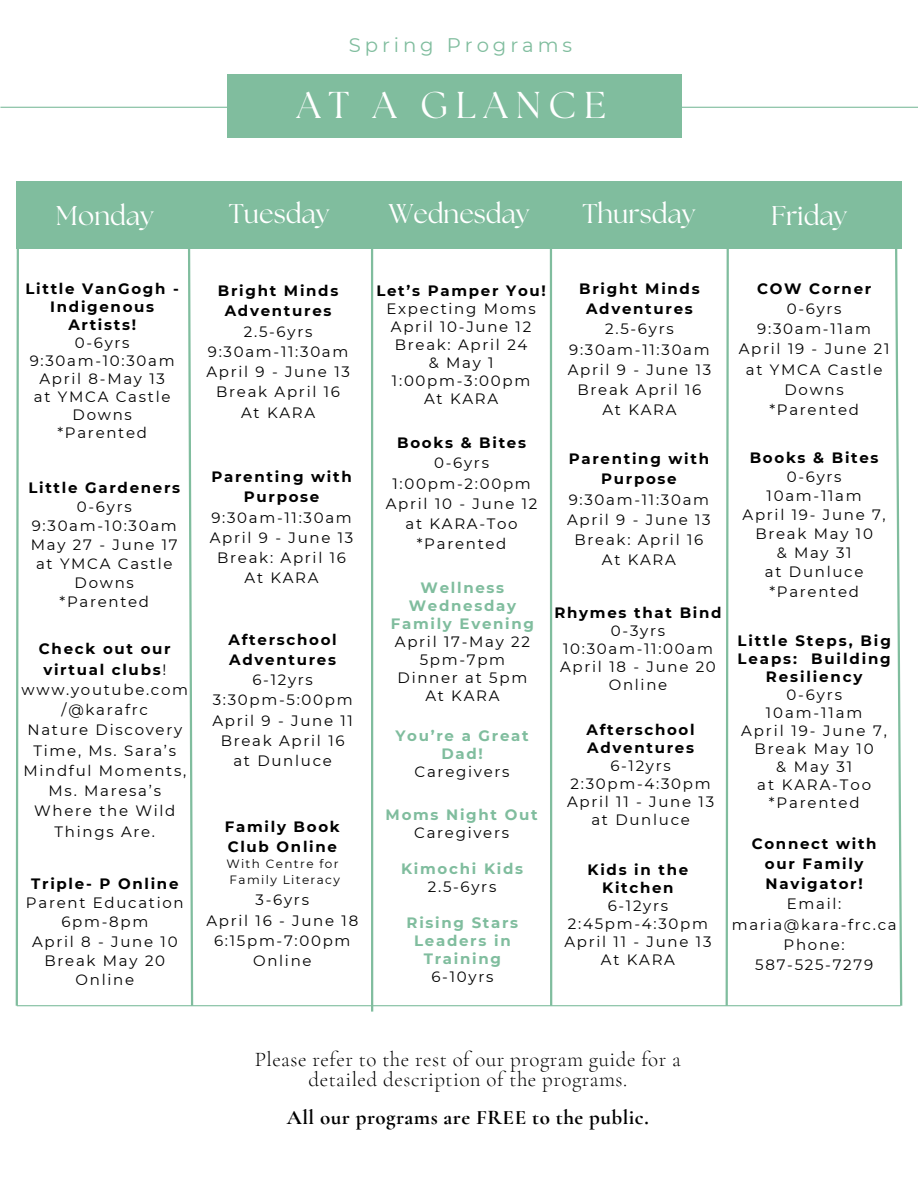
<style>
.page{position:relative;width:918px;height:1188px;background:#fff}
.page>*{position:absolute;margin:0;border:0;box-sizing:border-box;transform-origin:0 0}
.t1{font:37.35px "The Seasons";letter-spacing:.21em;color:#fff}
.t2{font:27px "The Seasons";color:#fff}
.t3{font:300 21px/19.2px "Cormorant Garamond";letter-spacing:.025em;color:#000;text-align:center}
.t4{font:700 21px "Cormorant Garamond";letter-spacing:.025em;color:#000}
.t5{font:19.65px "Montserrat";letter-spacing:.2em;color:#80bd9e}
.t6{font:15px/20.2px "Montserrat";letter-spacing:.115em;color:#000;text-align:center}
.t7{font:700 15px/18px "Montserrat";letter-spacing:.115em;color:#80bd9e;text-align:center}
.t8{font:700 15px "Montserrat";letter-spacing:.115em;color:#000}
.t9{font:12px "Montserrat";letter-spacing:.115em;color:#000}
.s1{font-weight:700}
.s2{font-weight:700;color:#80bd9e}
.s3{font-weight:400;color:#000}
</style>
<div class="page">
<hr style="left:0;top:107px;width:918px;height:1px;background:#80bd9e">
<div style="left:227px;top:74px;width:455px;height:63px;background:#80bd9e"></div>
<div style="left:20px;top:181px;width:881px;height:68px;background:#80bd9e"></div>
<hr style="left:371px;top:187px;width:2px;height:825px;background:#80bd9e">
<hr style="left:550px;top:184px;width:2px;height:822px;background:#80bd9e">
<svg style="left:187px;top:181px;width:7px;height:826px"></svg>
<svg style="left:724px;top:182px;width:6px;height:825px"></svg>
<hr style="left:17px;top:1005px;width:884px;height:1px;background:#80bd9e">
<svg style="left:15px;top:181px;width:5px;height:826px"></svg>
<svg style="left:894px;top:215px;width:9px;height:792px"></svg>
<h2 class="t5" style="left:349px;top:33px;width:225px">Spring Programs</h2>
<h1 class="t1" style="left:297px;top:88px;width:311px">AT A GLANCE</h1>
<h2 class="t2" style="left:56px;top:203px;width:100px">Monday</h2>
<h2 class="t2" style="left:229px;top:201px;width:102px">Tuesday</h2>
<h5 class="t2" style="left:389px;top:201px;width:142px">Wednesday</h5>
<h5 class="t2" style="left:771px;top:203px;width:78px">Friday</h5>
<h4 class="t2" style="left:582px;top:201px;width:114px">Thursday</h4>
<p class="t6" style="left:25px;top:279px;width:155px;line-height:18px"><span class="s1">Little VanGogh -<br>Indigenous<br>Artists!<br></span>0-6yrs<br>9:30am-10:30am<br>April 8-May 13<br>at YMCA Castle<br>Downs<br>*Parented</p>
<p class="t6" style="left:28px;top:478px;width:153px;line-height:19.2px"><span class="s1">Little Gardeners<br></span>0-6yrs<br>9:30am-10:30am<br>May 27 - June 17 at YMCA Castle<br>Downs *Parented</p>
<h5 class="t6" style="left:22px;top:639px;width:168px"><span class="s1">Check out our virtual clubs</span>! www.youtube.com /@karafrc<br>Nature Discovery<br>Time, Ms. Sara’s<br>Mindful Moments,<br>Ms. Maresa’s<br>Where the Wild<br>Things Are.</h5>
<h5 class="t6" style="left:26px;top:874px;width:159px;line-height:19.2px"><span class="s1">Triple- P Online<br></span>Parent Education<br>6pm-8pm<br>April 8 - June 10<br>Break May 20<br>Online</h5>
<h5 class="t6" style="left:206px;top:281px;width:145px"><span class="s1">Bright Minds<br>Adventures<br></span>2.5-6yrs<br>9:30am-11:30am<br>April 9 - June 13<br>Break April 16<br>At KARA</h5>
<p class="t6" style="left:210px;top:467px;width:145px"><span class="s1">Parenting with<br>Purpose<br></span>9:30am-11:30am<br>April 9 - June 13<br>Break: April 16<br>At KARA</p>
<h5 class="t6" style="left:212px;top:629px;width:142px"><span class="s1">Afterschool<br>Adventures<br></span>6-12yrs<br>3:30pm-5:00pm<br>April 9 - June 11<br>Break April 16 at Dunluce</h5>
<h5 class="t8" style="left:225px;top:818px;width:116px">Family Book</h5>
<h5 class="t8" style="left:228px;top:838px;width:111px">Club Online</h5>
<h5 class="t9" style="left:226px;top:856px;width:114px">With Centre for</h5>
<h5 class="t9" style="left:230px;top:872px;width:112px">Family Literacy</h5>
<h5 class="t6" style="left:256px;top:890px;width:55px">3-6yrs</h5>
<h5 class="t6" style="left:206px;top:911px;width:153px">April 16 - June 18</h5>
<h5 class="t6" style="left:214px;top:931px;width:138px">6:15pm-7:00pm</h5>
<h5 class="t6" style="left:253px;top:951px;width:60px">Online</h5>
<p class="t6" style="left:376px;top:282px;width:171px;line-height:18px"><span class="s1">Let’s Pamper You!<br></span>Expecting Moms<br>April 10-June 12<br>Break: April 24<br>&amp; May 1<br>1:00pm-3:00pm<br>At KARA</p>
<h5 class="t6" style="left:386px;top:433px;width:153px"><span class="s1">Books &amp; Bites<br></span>0-6yrs<br>1:00pm-2:00pm<br>April 10 - June 12 at KARA-Too *Parented</h5>
<h4 class="t6" style="left:391px;top:579px;width:145px;line-height:18px"><span class="s2">Wellness<br>Wednesday<br>Family Evening<br></span>April 17-May 22<br>5pm-7pm<br>Dinner at 5pm<br>At KARA</h4>
<p class="t7" style="left:395px;top:727px;width:135px">You’re a Great<br>Dad!<br><span class="s3">Caregivers</span></p>
<h5 class="t7" style="left:386px;top:806px;width:154px">Moms Night Out<br><span class="s3">Caregivers</span></h5>
<p class="t7" style="left:401px;top:860px;width:123px">Kimochi Kids<br><span class="s3">2.5-6yrs</span></p>
<p class="t7" style="left:407px;top:914px;width:113px">Rising Stars<br>Leaders in<br>Training<br><span class="s3">6-10yrs</span></p>
<p class="t6" style="left:568px;top:278px;width:145px"><span class="s1">Bright Minds<br>Adventures<br></span>2.5-6yrs<br>9:30am-11:30am<br>April 9 - June 13<br>Break April 16<br>At KARA</p>
<p class="t6" style="left:567px;top:449px;width:145px"><span class="s1">Parenting with<br>Purpose<br></span>9:30am-11:30am<br>April 9 - June 13<br>Break: April 16<br>At KARA</p>
<h5 class="t6" style="left:555px;top:604px;width:169px;line-height:18px"><span class="s1">Rhymes that Bind<br></span>0-3yrs<br>10:30am-11:00am<br>April 18 - June 20<br>Online</h5>
<h5 class="t6" style="left:567px;top:721px;width:149px;line-height:18px"><span class="s1">Afterschool<br>Adventures<br></span>6-12yrs<br>2:30pm-4:30pm<br>April 11 - June 13 at Dunluce</h5>
<h5 class="t6" style="left:564px;top:860px;width:149px;line-height:18px"><span class="s1">Kids in the<br>Kitchen<br></span>6-12yrs<br>2:45pm-4:30pm<br>April 11 - June 13<br>At KARA</h5>
<h5 class="t6" style="left:739px;top:279px;width:152px"><span class="s1">COW Corner<br></span>0-6yrs<br>9:30am-11am<br>April 19 - June 21 at YMCA Castle<br>Downs *Parented</h5>
<h5 class="t6" style="left:743px;top:448px;width:145px;line-height:19.2px"><span class="s1">Books &amp; Bites<br></span>0-6yrs<br>10am-11am<br>April 19- June 7,<br>Break May 10<br>&amp; May 31<br>at Dunluce *Parented</h5>
<h5 class="t6" style="left:738px;top:632px;width:155px;line-height:18px"><span class="s1">Little Steps, Big<br>Leaps: Building<br>Resiliency<br></span>0-6yrs<br>10am-11am<br>April 19- June 7,<br>Break May 10<br>&amp; May 31<br>at KARA-Too *Parented</h5>
<h5 class="t6" style="left:732px;top:833px;width:166px"><span class="s1">Connect with<br>our Family<br>Navigator!<br></span>Email: maria@kara-frc.ca<br>Phone:<br>587-525-7279</h5>
<h2 class="t3" style="left:255px;top:1050px;width:428px">Please refer to the rest of our program guide for a detailed description of the programs.</h2>
<h2 class="t4" style="left:287px;top:1104px;width:363px">All our programs are FREE to the public.</h2>
</div>
